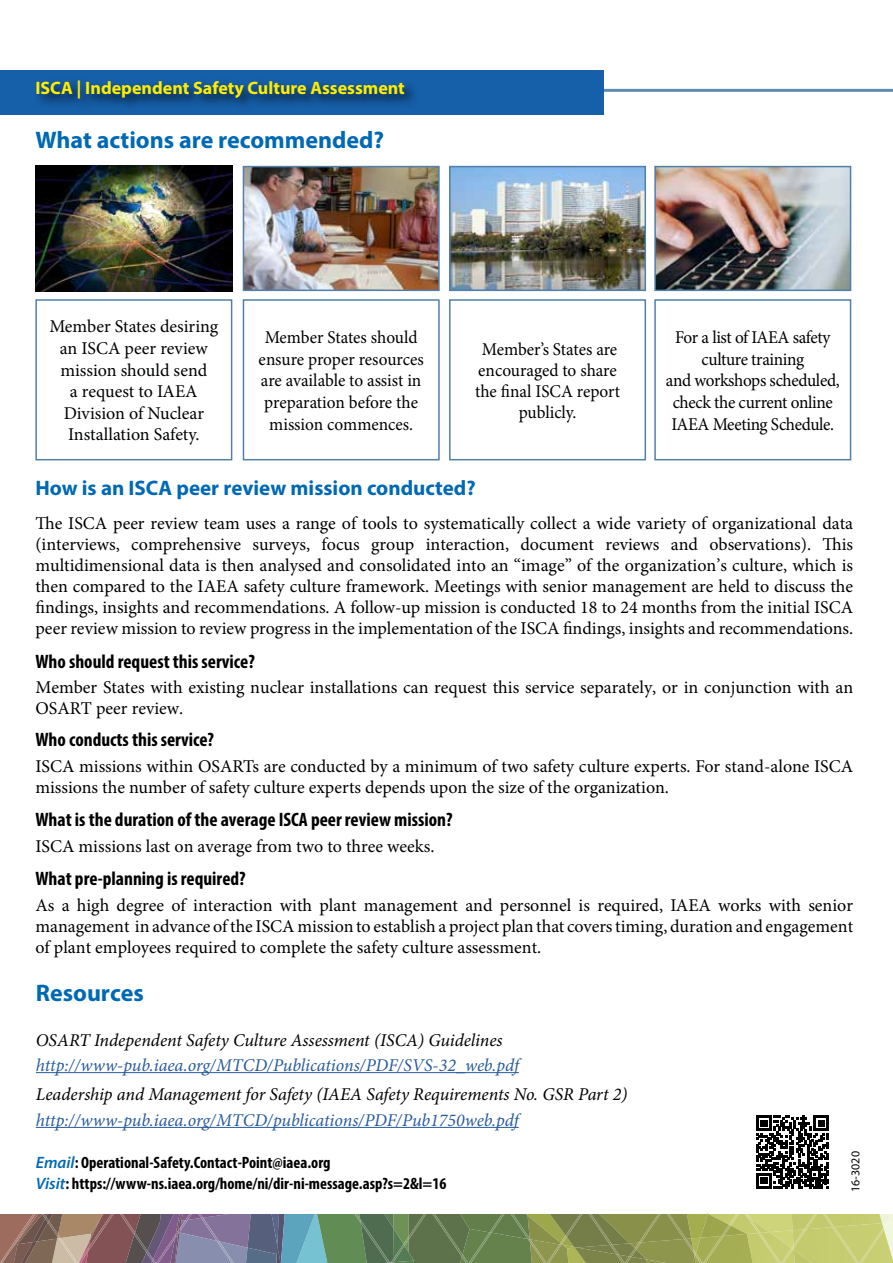
<style>
.page{position:relative;width:893px;height:1263px;background:#fff}
.page>*{position:absolute;margin:0;border:0;box-sizing:border-box;transform-origin:0 0}
.t1{font:700 24px "Myriad Pro";color:#0069b4}
.t2{font:700 21px "Myriad Pro";color:#0069b4}
.t3{font:700 condensed 19.5px "Myriad Pro";color:#000}
.t4{font:18px/21px "Minion Pro";color:#000;text-align:justify}
.t5{font:18px/21.6px "Minion Pro";color:#000;text-align:center;scale:.96 1}
.t6{font:italic 18px "Minion Pro";letter-spacing:-.005em;color:#000}
.t7{font:italic 18px "Minion Pro";letter-spacing:-.005em;color:#275b9b}
.t8{font:18px/21.6px "Minion Pro";color:#010202;text-align:center}
.t9{font:18px/21.6px "Minion Pro";letter-spacing:-.02em;color:#000;text-align:center;scale:.96 1}
.t10{font:700 18px "Myriad Pro";color:#ffed00}
.t11{font:700 condensed 16.5px/21px "Myriad Pro";color:#000}
.t12{font:12px "Myriad Pro";color:#000}
.s1{color:#000}
.s2{font-weight:600;font-style:italic;font-stretch:normal;color:#0069b4}
</style>
<div class="page">
<div style="left:35px;top:299px;width:197px;height:161px;border:2px solid #5080aa"></div>
<hr style="left:43px;top:89px;width:850px;height:3px;background:#5080aa">
<div style="left:0;top:70px;width:604px;height:45px;background:#165fa9"></div>
<img style="left:246px;top:169px;width:191px;height:119px">
<div style="left:243px;top:166px;width:197px;height:125px;border:2px solid #5080aa"></div>
<img style="left:452px;top:169px;width:191px;height:119px">
<div style="left:449px;top:166px;width:197px;height:125px;border:2px solid #5080aa"></div>
<div style="left:243px;top:299px;width:197px;height:161px;border:2px solid #5080aa"></div>
<div style="left:654px;top:299px;width:197px;height:161px;border:2px solid #5080aa"></div>
<img style="left:657px;top:169px;width:191px;height:119px">
<div style="left:654px;top:166px;width:197px;height:125px;border:2px solid #5080aa"></div>
<svg style="left:0;top:1214px;width:893px;height:49px;background:#89906a"></svg>
<div style="left:33px;top:78px;width:386px;height:35px;background:#000;opacity:.75"></div>
<hr style="left:36px;top:1072px;width:483px;height:1px;background:#275b9b">
<hr style="left:36px;top:1127px;width:483px;height:1px;background:#275b9b">
<svg style="left:756px;top:1115px;width:73px;height:73px"></svg>
<div style="left:449px;top:299px;width:197px;height:161px;border:2px solid #5080aa"></div>
<img style="left:35px;top:166px;width:197px;height:125px">
<p class="t10" style="left:35px;top:76px;width:371px">ISCA | Independent Safety Culture Assessment</p>
<h1 class="t1" style="left:35px;top:124px;width:350px">What actions are recommended?</h1>
<p class="t8" style="left:49px;top:316px;width:170px">Member States desiring an ISCA peer review mission should send<br>a request to IAEA<br>Division of Nuclear<br>Installation Safety<span class="s1">.</span></p>
<p class="t5" style="left:259px;top:327px;width:173px">Member States should ensure proper resources are available to assist in preparation before the mission commences.</p>
<p class="t9" style="left:666px;top:327px;width:182px">For a list of IAEA safety culture training<br>and workshops scheduled, check the current online<br>IAEA Meeting Schedule.</p>
<p class="t5" style="left:475px;top:339px;width:153px;line-height:21px">Member’s States are encouraged to share the final ISCA report publicly.</p>
<p class="t2" style="left:35px;top:475px;width:442px">How is an ISCA peer review mission conducted?</p>
<p class="t4" style="left:35px;top:513px;width:819px">The ISCA peer review team uses a range of tools to systematically collect a wide variety of organizational data (interviews, comprehensive surveys, focus group interaction, document reviews and observations). This multidimensional data is then analysed and consolidated into an “image” of the organization’s culture, which is then compared to the IAEA safety culture framework. Meetings with senior management are held to discuss the findings, insights and recommendations. A follow-up mission is conducted 18 to 24 months from the initial ISCA peer review mission to review progress in the implementation of the ISCA findings, insights and recommendations.</p>
<p class="t3" style="left:35px;top:649px;width:221px">Who should request this service?</p>
<p class="t4" style="left:35px;top:677px;width:819px">Member States with existing nuclear installations can request this service separately, or in conjunction with an<br>OSART peer review.</p>
<p class="t3" style="left:35px;top:728px;width:180px">Who conducts this service?</p>
<p class="t4" style="left:35px;top:755px;width:819px">ISCA missions within OSARTs are conducted by a minimum of two safety culture experts. For stand-alone ISCA missions the number of safety culture experts depends upon the size of the organization.</p>
<p class="t3" style="left:35px;top:808px;width:419px">What is the duration of the average ISCA peer review mission?</p>
<p class="t4" style="left:35px;top:835px;width:401px">ISCA missions last on average from two to three weeks.</p>
<p class="t3" style="left:35px;top:867px;width:212px">What pre-planning is required?</p>
<p class="t4" style="left:35px;top:894px;width:819px">As a high degree of interaction with plant management and personnel is required, IAEA works with senior management in advance of the ISCA mission to establish a project plan that covers timing, duration and engagement of plant employees required to complete the safety culture assessment.</p>
<h1 class="t1" style="left:36px;top:977px;width:110px">Resources</h1>
<p class="t6" style="left:36px;top:1027px;width:468px">OSART Independent Safety Culture Assessment (ISCA) Guidelines</p>
<p class="t7" style="left:36px;top:1053px;width:485px">http://www-pub.iaea.org/MTCD/Publications/PDF/SVS-32_web.pdf</p>
<p class="t6" style="left:36px;top:1082px;width:593px">Leadership and Management for Safety (IAEA Safety Requirements No. GSR Part 2)</p>
<p class="t7" style="left:36px;top:1107px;width:484px">http://www-pub.iaea.org/MTCD/publications/PDF/Pub1750web.pdf</p>
<p class="t11" style="left:36px;top:1151px;width:412px"><span class="s2">Email</span>: Operational-Safety.Contact-Point@iaea.org<br><span class="s2">Visit</span>: https://www-ns.iaea.org/home/ni/dir-ni-message.asp?s=2&amp;l=16</p>
<p class="t12" style="left:848px;top:1192px;width:42px;rotate:-90deg">16-3020</p>
</div>
